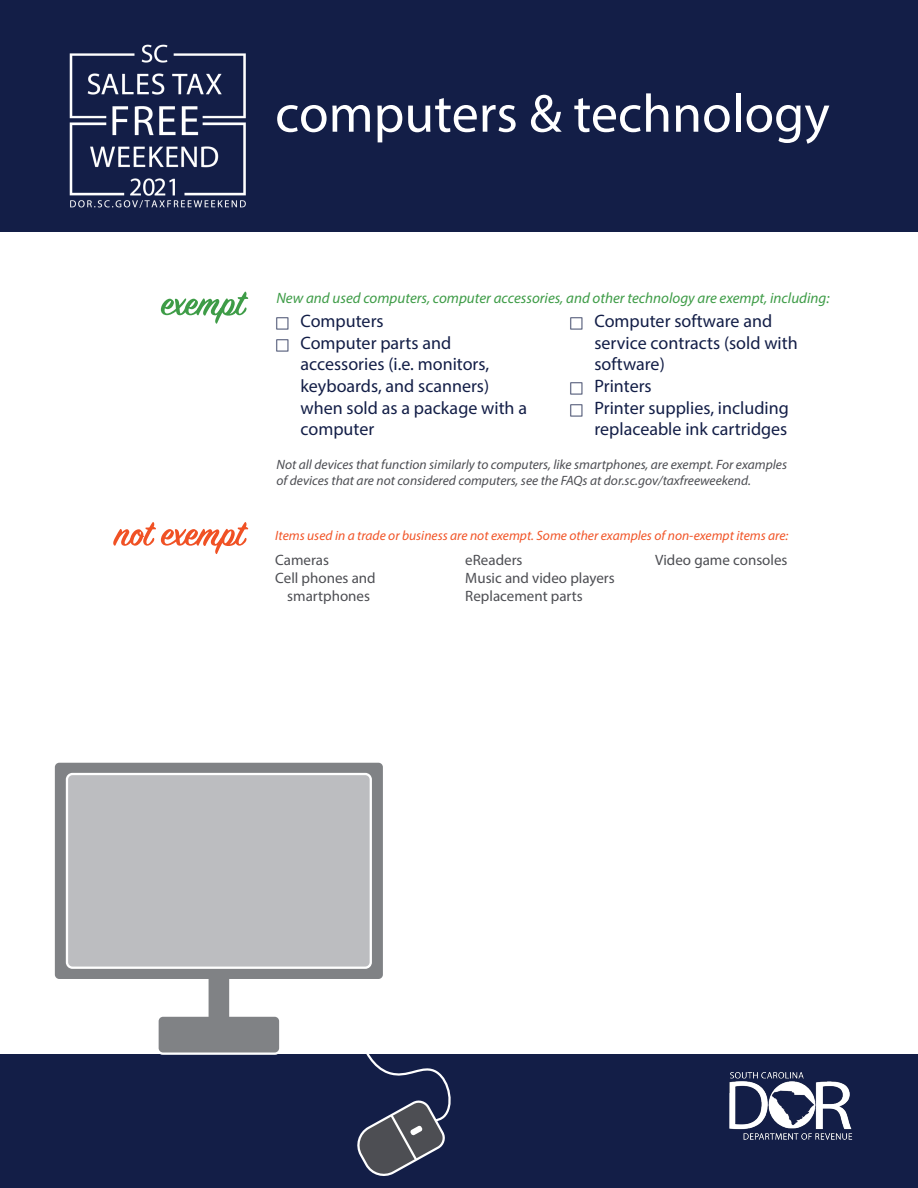
<style>
.page{position:relative;width:918px;height:1188px;background:#fff}
.page>*{position:absolute;margin:0;border:0;box-sizing:border-box;transform-origin:0 0}
.t1{font:54px "Myriad Pro";color:#fff}
.t2{font:18px/21.6px "Myriad Pro";color:#131e47}
.t3{font:15px/18px "Myriad Pro";color:#4d4e53;text-align:center}
.t4{font:italic 15px "Myriad Pro";color:#3e9c47}
.t5{font:italic 13.5px/16.2px "Myriad Pro";color:#4d4e53}
.t6{font:italic 13.5px "Myriad Pro";color:#f15427}
</style>
<div class="page">
<div style="left:0;top:0;width:918px;height:232px;background:#131e47"></div>
<div style="left:0;top:1055px;width:918px;height:133px;background:#131e47"></div>
<img style="left:729px;top:1072px;width:124px;height:68px">
<svg style="left:161px;top:291px;width:87px;height:33px"></svg>
<svg style="left:113px;top:522px;width:135px;height:32px"></svg>
<svg style="left:357px;top:1054px;width:100px;height:122px"></svg>
<svg style="left:53px;top:762px;width:332px;height:293px"></svg>
<div style="left:67px;top:774px;width:304px;height:194px;background:#bcbdc0;border-radius:6px"></div>
<div style="left:66px;top:773px;width:306px;height:196px;border:2px solid #fff;border-radius:6px"></div>
<img style="left:69px;top:44px;width:177px;height:164px">
<p class="t1" style="left:275px;top:80px;width:556px">computers &amp; technology</p>
<p class="t4" style="left:277px;top:289px;width:555px">New and used computers, computer accessories, and other technology are exempt, including:</p>
<p class="t2" style="left:301px;top:310px;width:85px">Computers</p>
<p class="t2" style="left:301px;top:332px;width:228px">Computer parts and accessories (i.e. monitors, keyboards, and scanners) when sold as a package with a computer</p>
<p class="t2" style="left:595px;top:310px;width:205px">Computer software and service contracts (sold with software)</p>
<p class="t2" style="left:595px;top:375px;width:59px">Printers</p>
<p class="t2" style="left:595px;top:397px;width:196px">Printer supplies, including replaceable ink cartridges</p>
<p class="t5" style="left:277px;top:456px;width:512px">Not all devices that function similarly to computers, like smartphones, are exempt. For examples of devices that are not considered computers, see the FAQs at dor.sc.gov/taxfreeweekend.</p>
<p class="t6" style="left:275px;top:527px;width:515px">Items used in a trade or business are not exempt. Some other examples of non-exempt items are:</p>
<p class="t3" style="left:275px;top:551px;width:55px">Cameras</p>
<p class="t3" style="left:275px;top:569px;width:102px">Cell phones and smartphones</p>
<p class="t3" style="left:465px;top:551px;width:59px">eReaders</p>
<p class="t3" style="left:465px;top:569px;width:151px">Music and video players</p>
<p class="t3" style="left:465px;top:587px;width:119px">Replacement parts</p>
<p class="t3" style="left:655px;top:551px;width:134px">Video game consoles</p>
</div>
